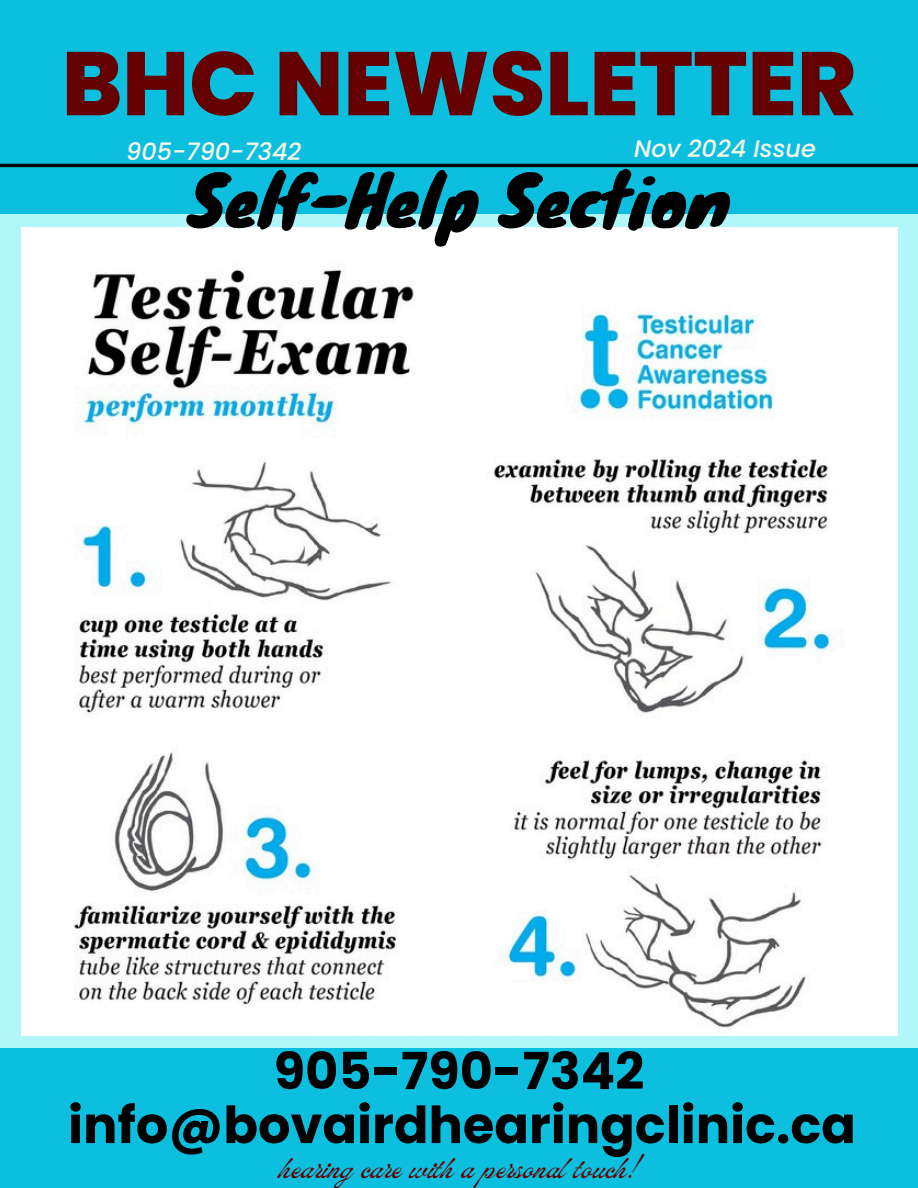
<style>
.page{position:relative;width:918px;height:1188px;background:#0cbfdf}
.page>*{position:absolute;margin:0;border:0;box-sizing:border-box;transform-origin:0 0}
.t1{font:800 90px "Poppins";color:#640000}
.t2{font:67.5px "Knewave";color:#000}
.t3{font:700 51px/54px "Poppins";color:#000;text-align:center}
.t4{font:33px "ED Lavonia";color:#640000}
.t5{font:italic 500 24px "Poppins";color:#f6f6e9}
</style>
<div class="page">
<div style="left:0;top:215px;width:598px;height:416px;background:#b1f6f8"></div>
<div style="left:432px;top:215px;width:486px;height:833px;background:#b1f6f8"></div>
<hr style="left:0;top:164px;width:918px;height:3px;background:#000">
<div style="left:0;top:576px;width:462px;height:472px;background:#b1f6f8"></div>
<img style="left:21px;top:228px;width:876px;height:808px">
<p class="t1" style="left:62px;top:21px;width:796px">BHC NEWSLETTER</p>
<p class="t5" style="left:126px;top:134px;width:177px">905-790-7342</p>
<p class="t5" style="left:634px;top:132px;width:183px">Nov 2024 Issue</p>
<h2 class="t2" style="left:188px;top:146px;width:543px">Self-Help Section</h2>
<h3 class="t3" style="left:68px;top:1044px;width:789px">905-790-7342 info@bovairdhearingclinic.ca</h3>
<h4 class="t4" style="left:279px;top:1151px;width:361px">hearing care with a personal touch!</h4>
</div>
